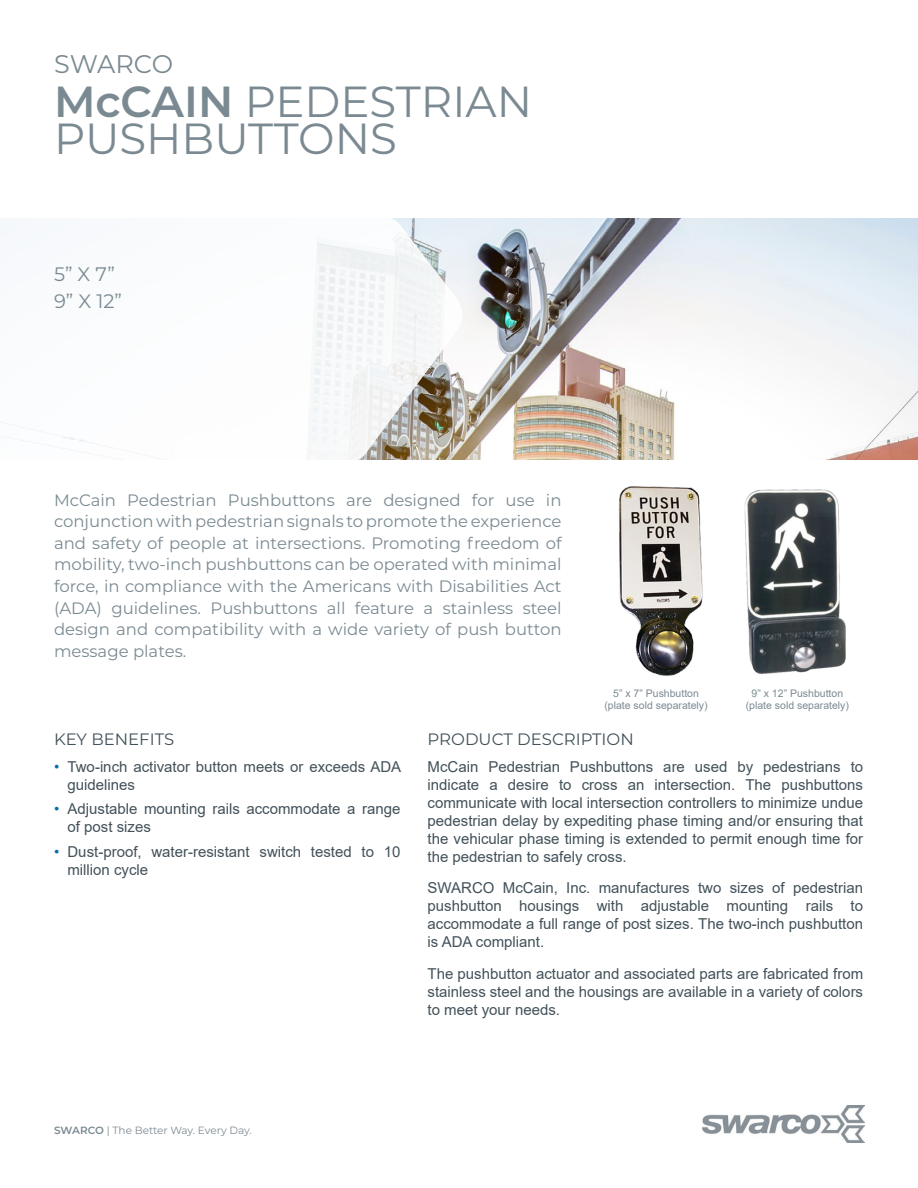
<style>
.page{position:relative;width:918px;height:1188px;background:#fff}
.page>*{position:absolute;margin:0;border:0;box-sizing:border-box;transform-origin:0 0}
.Product_Name_Header{font:43.5px/37.5px "Montserrat";color:#7b8a92}
.SWARCO_Header{font:25.5px "Montserrat";color:#7b8a92}
.Product_Agency_Inden{font:19.5px "Montserrat";color:#7b8a92}
.Overview_Text{font:16.5px/21.6px "Montserrat";color:#7b8a92;text-align:justify}
.Headings{font:16.5px "Montserrat";color:#425159}
.Body_Text{font:15px/18px "Arial";color:#425159;text-align:justify}
.Photo_Reference{font:10.5px "Arial";color:#7b8a92}
.Footer_-_Claim{font:10.5px "Montserrat";color:#7b8a92}
.s1{font-weight:600}
.s2{color:#006faf}
</style>
<div class="page">
<img style="left:464px;top:219px;width:454px;height:240px">
<img style="left:702px;top:1105px;width:163px;height:37px">
<svg style="left:0;top:218px;width:464px;height:242px"></svg>
<img style="left:619px;top:486px;width:84px;height:190px">
<img style="left:744px;top:489px;width:102px;height:185px">
<p class="SWARCO_Header" style="left:54px;top:46px;width:121px">SWARCO</p>
<p class="Product_Name_Header" style="left:54px;top:81px;width:480px"><span class="s1">McCAIN</span> PEDESTRIAN<br>PUSHBUTTONS</p>
<p class="Product_Agency_Inden" style="left:54px;top:261px;width:62px">5” X 7”</p>
<p class="Product_Agency_Inden" style="left:54px;top:288px;width:69px">9” X 12”</p>
<p class="Overview_Text" style="left:54px;top:488px;width:509px">McCain Pedestrian Pushbuttons are designed for use in conjunction with pedestrian signals to promote the experience and safety of people at intersections. Promoting freedom of mobility, two-inch pushbuttons can be operated with minimal force, in compliance with the Americans with Disabilities Act (ADA) guidelines. Pushbuttons all feature a stainless steel design and compatibility with a wide variety of push button message plates.</p>
<p class="Photo_Reference" style="left:613px;top:686px;width:87px">5” x 7” Pushbutton</p>
<p class="Photo_Reference" style="left:604px;top:698px;width:105px">(plate sold separately)</p>
<p class="Headings" style="left:54px;top:728px;width:122px">KEY BENEFITS</p>
<p class="Headings" style="left:428px;top:728px;width:208px">PRODUCT DESCRIPTION</p>
<p class="Photo_Reference" style="left:752px;top:686px;width:93px">9” x 12” Pushbutton</p>
<p class="Photo_Reference" style="left:746px;top:698px;width:105px">(plate sold separately)</p>
<p class="Body_Text" style="left:68px;top:757px;width:335px;text-indent:-14px"><span class="s2">•</span> Two-inch activator button meets or exceeds ADA guidelines</p>
<p class="Body_Text" style="left:68px;top:800px;width:334px;text-indent:-14px"><span class="s2">•</span> Adjustable mounting rails accommodate a range of post sizes</p>
<p class="Body_Text" style="left:68px;top:843px;width:334px;text-indent:-14px"><span class="s2">•</span> Dust-proof, water-resistant switch tested to 10 million cycle</p>
<p class="Body_Text" style="left:428px;top:757px;width:437px">McCain Pedestrian Pushbuttons are used by pedestrians to indicate a desire to cross an intersection. The pushbuttons communicate with local intersection controllers to minimize undue pedestrian delay by expediting phase timing and/or ensuring that the vehicular phase timing is extended to permit enough time for the pedestrian to safely cross.</p>
<p class="Body_Text" style="left:428px;top:879px;width:437px">SWARCO McCain, Inc. manufactures two sizes of pedestrian pushbutton housings with adjustable mounting rails to accommodate a full range of post sizes. The two-inch pushbutton is ADA compliant.</p>
<p class="Body_Text" style="left:428px;top:964px;width:437px">The pushbutton actuator and associated parts are fabricated from stainless steel and the housings are available in a variety of colors to meet your needs.</p>
<p class="Footer_-_Claim" style="left:54px;top:1123px;width:199px"><span class="s1">SWARCO</span> | The Better Way. Every Day.</p>
</div>
